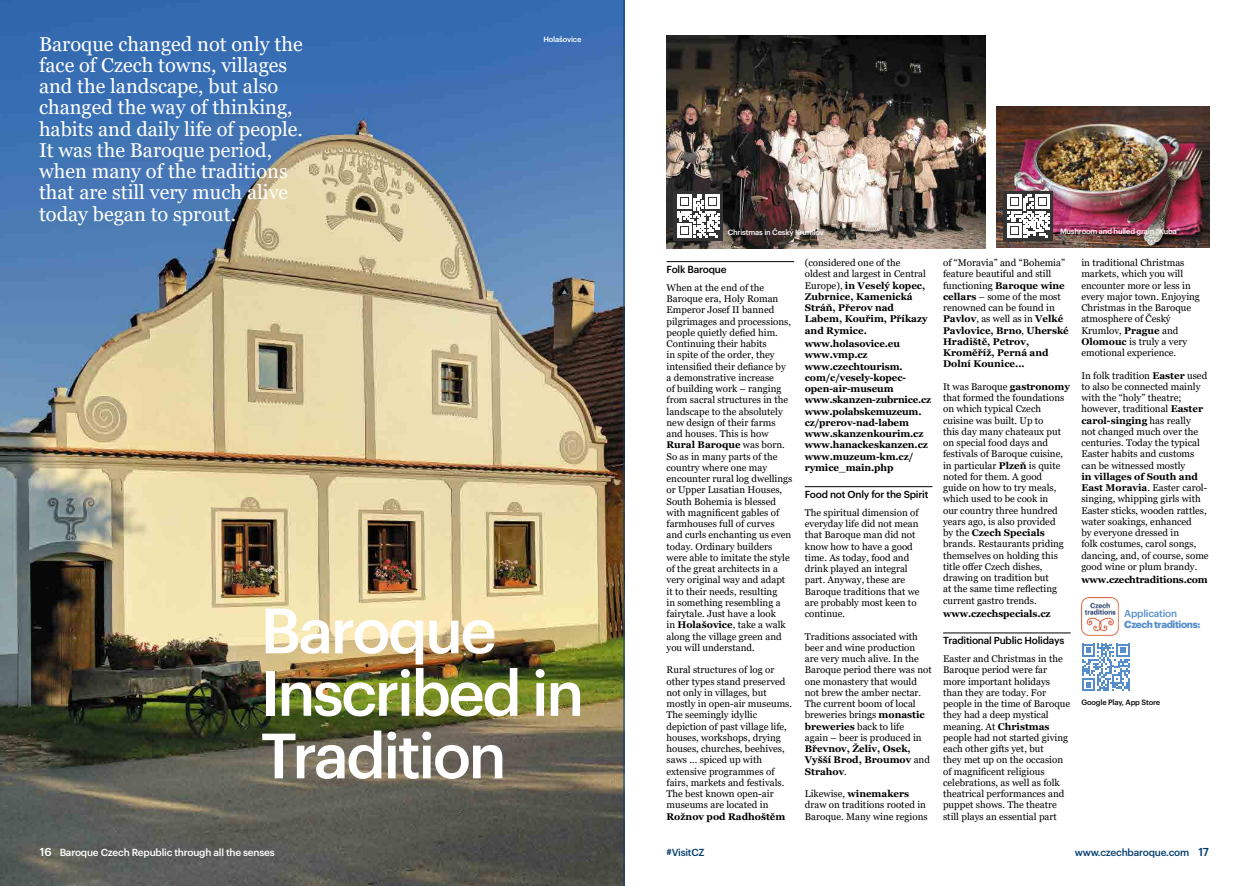
<style>
.page{position:relative;width:1248px;height:886px;background:#fff}
.page>*{position:absolute;margin:0;border:0;box-sizing:border-box;transform-origin:0 0}
._03_Titul_oddilu{font:500 62.5px/62.5px "Graphik";letter-spacing:-.04em;color:#fff}
._07_Text_vyrazny__Ge{font:20px/21.2px "Georgia";color:#fff}
._14_Doplnkovy_text{font:500 11.25px "Graphik";color:#fff}
._10_Mezititulek{font:500 10px "Graphik";letter-spacing:-.02em;color:#000}
._14_Doplnkovy_text-2{font:500 10px "Graphik";letter-spacing:-.02em;color:#fff}
.t1{font:500 10px "Graphik";letter-spacing:-.02em;color:#043e6f}
._12_Tip_konkretni{font:700 10px/11.2px "Graphik";letter-spacing:-.04em;color:#558ecb}
.t2{font:9.75px/11.2px "Georgia";color:#000}
._08_Text_zakladni_7{font:700 9.75px/11.2px "Georgia";letter-spacing:-.01em;color:#000}
._13_Popiska{font:500 7.5px "Graphik";letter-spacing:-.02em;color:#fff}
._13_Popiska-2{font:500 7.5px "Graphik";letter-spacing:-.02em;color:#000}
.s1{font-weight:700}
.s2{font-weight:400}
.s3{font-weight:500}
.s4{font-size:11.25px}
</style>
<div class="page">
<img style="left:0;top:0;width:623px;height:886px">
<img style="left:666px;top:35px;width:319px;height:213px">
<img style="left:996px;top:106px;width:212px;height:142px">
<hr style="left:666px;top:261px;width:128px;height:1px;background:#000">
<hr style="left:804px;top:486px;width:128px;height:1px;background:#000">
<hr style="left:943px;top:633px;width:127px;height:1px;background:#000">
<svg style="left:673px;top:191px;width:50px;height:50px"></svg>
<svg style="left:677px;top:195px;width:42px;height:42px"></svg>
<svg style="left:1003px;top:191px;width:49px;height:50px"></svg>
<svg style="left:1006px;top:195px;width:43px;height:42px"></svg>
<img style="left:1081px;top:598px;width:37px;height:37px">
<svg style="left:1082px;top:643px;width:47px;height:48px"></svg>
<hr style="left:623px;top:0;width:1px;height:886px;background:#043e6f">
<p class="_07_Text_vyrazny__Ge" style="left:39px;top:33px;width:265px">Baroque changed not only the face of Czech towns, villages and the landscape, but also changed the way of thinking, habits and daily life of people.<br>It was the Baroque period, when many of the traditions that are still very much alive today began to sprout.</p>
<p class="_13_Popiska" style="left:543px;top:33px;width:40px">Holašovice</p>
<p class="_03_Titul_oddilu" style="left:260px;top:594px;width:325px">Baroque<br>Inscribed in<br>Tradition</p>
<p class="_13_Popiska" style="left:727px;top:226px;width:98px">Christmas in Český Krumlov</p>
<p class="_13_Popiska" style="left:1059px;top:226px;width:121px">Mushroom and hulled grain “Kuba”</p>
<p class="_10_Mezititulek" style="left:666px;top:261px;width:61px">Folk Baroque</p>
<p class="t2" style="left:666px;top:282px;width:127px">When at the end of the<br>Baroque era, Holy Roman<br>Emperor Josef II banned pilgrimages and processions, people quietly defied him.<br>Continuing their habits<br>in spite of the order, they intensified their defiance by a demonstrative increase<br>of building work – ranging from sacral structures in the landscape to the absolutely new design of their farms and houses. This is how<br><span class="s1">Rural Baroque</span> was born.<br>So as in many parts of the country where one may encounter rural log dwellings or Upper Lusatian Houses,<br>South Bohemia is blessed with magnificent gables of farmhouses full of curves and curls enchanting us even today. Ordinary builders were able to imitate the style of the great architects in a very original way and adapt it to their needs, resulting<br>in something resembling a fairytale. Just have a look<br>in <span class="s1">Holašovice</span>, take a walk along the village green and you will understand.</p>
<p class="t2" style="left:666px;top:664px;width:127px">Rural structures of log or other types stand preserved not only in villages, but mostly in open-air museums.<br>The seemingly idyllic depiction of past village life, houses, workshops, drying houses, churches, beehives, saws ... spiced up with extensive programmes of fairs, markets and festivals.<br>The best known open-air museums are located in<br><span class="s1">Rožnov pod Radhoštěm</span></p>
<p class="_08_Text_zakladni_7" style="left:804px;top:257px;width:124px"><span class="s2">(considered one of the oldest and largest in Central<br>Europe),</span> in Veselý kopec,<br>Zubrnice, Kamenická<br>Stráň, Přerov nad<br>Labem, Kouřim, Příkazy and Rymice.</p>
<p class="_08_Text_zakladni_7" style="left:804px;top:338px;width:97px">www.holasovice.eu</p>
<p class="_08_Text_zakladni_7" style="left:804px;top:349px;width:64px">www.vmp.cz</p>
<p class="_08_Text_zakladni_7" style="left:804px;top:361px;width:103px">www.czechtourism. com/c/vesely-kopec&shy;open-air-museum</p>
<p class="_08_Text_zakladni_7" style="left:804px;top:394px;width:128px">www.skanzen-zubrnice.cz</p>
<p class="_08_Text_zakladni_7" style="left:804px;top:406px;width:118px">www.polabskemuzeum. cz/prerov-nad-labem</p>
<p class="_08_Text_zakladni_7" style="left:804px;top:428px;width:120px">www.skanzenkourim.cz</p>
<p class="_08_Text_zakladni_7" style="left:804px;top:439px;width:125px">www.hanackeskanzen.cz</p>
<p class="_08_Text_zakladni_7" style="left:804px;top:451px;width:110px">www.muzeum-km.cz/ rymice_main.php</p>
<p class="_10_Mezititulek" style="left:804px;top:486px;width:125px">Food not Only for the Spirit</p>
<p class="t2" style="left:804px;top:507px;width:116px">The spiritual dimension of everyday life did not mean that Baroque man did not know how to have a good time. As today, food and drink played an integral part. Anyway, these are<br>Baroque traditions that we are probably most keen to continue.</p>
<p class="t2" style="left:804px;top:631px;width:128px">Traditions associated with beer and wine production<br>are very much alive. In the<br>Baroque period there was not one monastery that would not brew the amber nectar.<br>The current boom of local breweries brings <span class="s1">monastic breweries</span> back to life<br>again – beer is produced in<br><span class="s1">Břevnov, Želiv, Osek,<br>Vyšší Brod, Broumov</span> and<br><span class="s1">Strahov</span>.</p>
<p class="t2" style="left:804px;top:788px;width:124px">Likewise, <span class="s1">winemakers </span>draw on traditions rooted in<br>Baroque. Many wine regions</p>
<p class="t2" style="left:943px;top:257px;width:127px">of “Moravia” and “Bohemia” feature beautiful and still functioning <span class="s1">Baroque wine cellars</span> – some of the most renowned can be found in<br><span class="s1">Pavlov</span>, as well as in <span class="s1">Velké<br>Pavlovice, Brno</span>, <span class="s1">Uherské<br>Hradiště, Petrov,<br>Kroměříž, Perná and<br>Dolní Kounice...</span></p>
<p class="t2" style="left:943px;top:381px;width:128px">It was Baroque <span class="s1">gastronomy </span>that formed the foundations on which typical Czech cuisine was built. Up to<br>this day many chateaux put on special food days and festivals of Baroque cuisine, in particular <span class="s1">Plzeň</span> is quite noted for them. A good<br>guide on how to try meals, which used to be cook in<br>our country three hundred years ago, is also provided<br>by the <span class="s1">Czech Specials </span>brands. Restaurants priding themselves on holding this title offer Czech dishes, drawing on tradition but<br>at the same time reflecting current gastro trends.</p>
<p class="_08_Text_zakladni_7" style="left:943px;top:608px;width:109px">www.czechspecials.cz</p>
<p class="_10_Mezititulek" style="left:943px;top:633px;width:123px">Traditional Public Holidays</p>
<p class="t2" style="left:943px;top:653px;width:128px">Easter and Christmas in the<br>Baroque period were far more important holidays than they are today. For people in the time of Baroque they had a deep mystical meaning. At <span class="s1">Christmas </span>people had not started giving each other gifts yet, but<br>they met up on the occasion of magnificent religious celebrations, as well as folk theatrical performances and puppet shows. The theatre still plays an essential part</p>
<p class="t2" style="left:1081px;top:257px;width:120px">in traditional Christmas markets, which you will encounter more or less in every major town. Enjoying<br>Christmas in the Baroque atmosphere of Český<br>Krumlov, <span class="s1">Prague</span> and<br><span class="s1">Olomouc</span> is truly a very emotional experience.</p>
<p class="t2" style="left:1081px;top:370px;width:129px">In folk tradition <span class="s1">Easter</span> used to also be connected mainly with the “holy” theatre; however, traditional <span class="s1">Easter carol-singing</span> has really<br>not changed much over the centuries. Today the typical<br>Easter habits and customs can be witnessed mostly<br><span class="s1">in villages of South and<br>East Moravia</span>. Easter carol&shy;singing, whipping girls with<br>Easter sticks, wooden rattles, water soakings, enhanced<br>by everyone dressed in<br>folk costumes, carol songs, dancing, and, of course, some good wine or plum brandy.</p>
<p class="_08_Text_zakladni_7" style="left:1081px;top:574px;width:128px">www.czechtraditions.com</p>
<p class="_12_Tip_konkretni" style="left:1124px;top:607px;width:78px"><span class="s3">Application<br></span>Czech traditions:</p>
<p class="_13_Popiska-2" style="left:1081px;top:696px;width:80px">Google Play, App Store</p>
<p class="_14_Doplnkovy_text" style="left:40px;top:844px;width:13px">16</p>
<p class="_14_Doplnkovy_text-2" style="left:60px;top:845px;width:216px">Baroque Czech Republic through all the senses</p>
<p class="t1" style="left:666px;top:845px;width:40px">#VisitCZ</p>
<p class="t1" style="left:1074px;top:845px;width:136px">www.czechbaroque.com <span class="s4">17</span></p>
</div>
